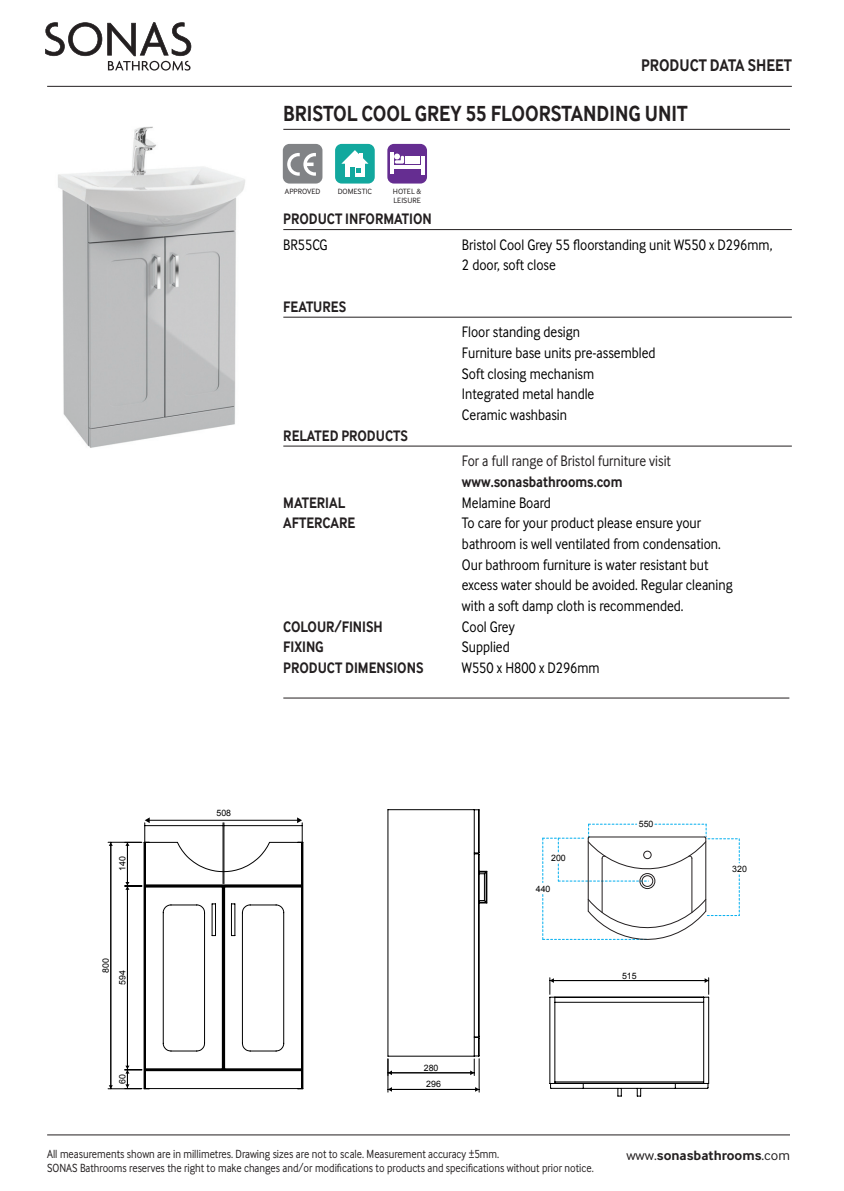
<style>
.page{position:relative;width:844px;height:1191px;background:#fff}
.page>*{position:absolute;margin:0;border:0;box-sizing:border-box;transform-origin:0 0}
.t1{font:700 22.75px "Inter Face Da Ma";color:#231f20;scale:.85 1}
.t2{font:700 17.5px "Inter Face Da Ma";color:#231f20;scale:.85 1}
.t3{font:15.75px/20.7px "Inter Face Da Ma";color:#000;scale:.85 1}
.t4{font:700 15.75px "Inter Face Da Ma";color:#231f20;scale:.85 1}
.t5{font:15.75px "Inter Face Da Ma";color:#231f20;scale:.85 1}
.t6{font:700 14px "Inter Face Da Ma";color:#231f20}
.t7{font:12.25px/14px "Inter Face Da Ma";color:#231f20;scale:.85 1}
.t8{font:8.75px/16.6px "Arial";color:#000}
.t9{font:7.88px/9.5px "Inter Face Da Ma";color:#231f20}
.s1{font-weight:400}
</style>
<div class="page">
<div style="left:283px;top:144px;width:39px;height:39px;background:#818386;border-radius:7px"></div>
<svg style="left:287px;top:153px;width:29px;height:23px"></svg>
<div style="left:335px;top:144px;width:39px;height:39px;background:#12a89e;border-radius:7px"></div>
<svg style="left:345px;top:172px;width:20px;height:5px"></svg>
<div style="left:349px;top:168px;width:5px;height:9px;background:#12a89e"></div>
<svg style="left:341px;top:150px;width:27px;height:22px"></svg>
<div style="left:387px;top:144px;width:40px;height:39px;background:#652d91;border-radius:7px"></div>
<div style="left:405px;top:156px;width:15px;height:8px;background:#fff"></div>
<hr style="left:393px;top:165px;width:28px;height:4px;background:#fff">
<hr style="left:390px;top:152px;width:3px;height:22px;background:#fff">
<hr style="left:421px;top:156px;width:3px;height:19px;background:#fff">
<svg style="left:394px;top:154px;width:10px;height:9px"></svg>
<hr style="left:47px;top:86px;width:744px;height:1px;background:#231f20">
<hr style="left:47px;top:1134px;width:742px;height:1px;background:#231f20">
<svg style="left:45px;top:22px;width:146px;height:49px"></svg>
<hr style="left:283px;top:129px;width:506px;height:1px;background:#231f20">
<hr style="left:144px;top:823px;width:1px;height:60px;background:#000">
<hr style="left:145px;top:825px;width:78px;height:1px;background:#000">
<hr style="left:223px;top:823px;width:1px;height:60px;background:#000">
<hr style="left:302px;top:823px;width:1px;height:60px;background:#000">
<hr style="left:224px;top:825px;width:78px;height:1px;background:#000">
<hr style="left:108px;top:842px;width:33px;height:1px;background:#000">
<hr style="left:108px;top:1088px;width:33px;height:1px;background:#000">
<hr style="left:387px;top:1059px;width:1px;height:33px;background:#000">
<hr style="left:478px;top:1058px;width:1px;height:34px;background:#000">
<svg style="left:387px;top:809px;width:100px;height:266px"></svg>
<svg style="left:549px;top:977px;width:160px;height:119px"></svg>
<hr style="left:391px;top:1089px;width:84px;height:1px;background:#000">
<svg style="left:475px;top:1087px;width:4px;height:4px"></svg>
<svg style="left:388px;top:1087px;width:4px;height:4px"></svg>
<hr style="left:110px;top:845px;width:1px;height:240px;background:#000">
<svg style="left:125px;top:841px;width:178px;height:248px"></svg>
<hr style="left:149px;top:820px;width:149px;height:1px;background:#000">
<svg style="left:297px;top:817px;width:5px;height:6px"></svg>
<svg style="left:145px;top:817px;width:5px;height:6px"></svg>
<svg style="left:542px;top:824px;width:197px;height:116px"></svg>
<hr style="left:587px;top:838px;width:1px;height:73px;background:#231f20">
<hr style="left:589px;top:836px;width:115px;height:1px;background:#231f20">
<hr style="left:705px;top:838px;width:1px;height:73px;background:#231f20">
<hr style="left:283px;top:229px;width:508px;height:1px;background:#231f20">
<hr style="left:283px;top:317px;width:508px;height:1px;background:#231f20">
<hr style="left:283px;top:445px;width:508px;height:1px;background:#231f20">
<img style="left:58px;top:126px;width:187px;height:322px">
<hr style="left:283px;top:697px;width:506px;height:1px;background:#231f20">
<p class="t2" style="left:641px;top:55px;width:179px">PRODUCT DATA SHEET</p>
<p class="t1" style="left:283px;top:101px;width:477px">BRISTOL COOL GREY 55 FLOORSTANDING UNIT</p>
<p class="t9" style="left:285px;top:186px;width:37px">APPROVED</p>
<p class="t9" style="left:293px;top:186px;width:30px">HOTEL &amp;</p>
<p class="t9" style="left:337px;top:186px;width:36px">DOMESTIC</p>
<p class="t9" style="left:390px;top:186px;width:25px">HTM64</p>
<p class="t9" style="left:295px;top:186px;width:37px">APPROVED</p>
<p class="t9" style="left:336px;top:186px;width:28px">SPECIAL</p>
<p class="t9" style="left:346px;top:186px;width:28px">SPECIAL</p>
<p class="t9" style="left:382px;top:186px;width:30px">HOTEL &amp;<br>LEISURE</p>
<p class="t9" style="left:393px;top:186px;width:30px">HOTEL &amp;<br>LEISURE</p>
<p class="t8" style="left:114px;top:871px;width:16px;rotate:-90deg">140</p>
<p class="t8" style="left:98px;top:972px;width:16px;rotate:-90deg">800</p>
<p class="t8" style="left:114px;top:985px;width:16px;rotate:-90deg">594</p>
<p class="t8" style="left:114px;top:1084px;width:11px;rotate:-90deg">60</p>
<p class="t4" style="left:283px;top:210px;width:176px">PRODUCT INFORMATION</p>
<p class="t3" style="left:283px;top:234px;width:53px">BR55CG</p>
<p class="t3" style="left:462px;top:234px;width:367px">Bristol Cool Grey 55 floorstanding unit W550 x D296mm,<br>2 door, soft close</p>
<p class="t4" style="left:283px;top:297px;width:75px">FEATURES</p>
<p class="t3" style="left:462px;top:322px;width:140px">Floor standing design</p>
<p class="t3" style="left:462px;top:342px;width:229px">Furniture base units pre-assembled</p>
<p class="t3" style="left:462px;top:363px;width:157px">Soft closing mechanism</p>
<p class="t3" style="left:462px;top:384px;width:157px">Integrated metal handle</p>
<p class="t3" style="left:462px;top:404px;width:125px">Ceramic washbasin</p>
<p class="t4" style="left:283px;top:426px;width:148px">RELATED PRODUCTS</p>
<p class="t5" style="left:462px;top:452px;width:247px">For a full range of Bristol furniture visit</p>
<p class="t4" style="left:462px;top:472px;width:190px">www.sonasbathrooms.com</p>
<p class="t4" style="left:283px;top:493px;width:74px">MATERIAL</p>
<p class="t3" style="left:462px;top:492px;width:106px">Melamine Board</p>
<p class="t4" style="left:283px;top:514px;width:86px">AFTERCARE</p>
<p class="t3" style="left:462px;top:512px;width:283px">To care for your product please ensure your</p>
<p class="t3" style="left:462px;top:533px;width:306px">bathroom is well ventilated from condensation.</p>
<p class="t3" style="left:462px;top:554px;width:291px">Our bathroom furniture is water resistant but</p>
<p class="t3" style="left:462px;top:574px;width:320px">excess water should be avoided. Regular cleaning</p>
<p class="t3" style="left:462px;top:595px;width:262px">with a soft damp cloth is recommended.</p>
<p class="t4" style="left:283px;top:617px;width:118px">COLOUR/FINISH</p>
<p class="t3" style="left:462px;top:616px;width:64px">Cool Grey</p>
<p class="t4" style="left:283px;top:638px;width:49px">FIXING</p>
<p class="t3" style="left:462px;top:636px;width:58px">Supplied</p>
<p class="t4" style="left:283px;top:658px;width:166px">PRODUCT DIMENSIONS</p>
<p class="t3" style="left:462px;top:657px;width:163px">W550 x H800 x D296mm</p>
<p class="t8" style="left:216px;top:804px;width:16px">508</p>
<p class="t8" style="left:423px;top:1059px;width:19px">280<br>296</p>
<p class="t8" style="left:551px;top:850px;width:16px">200</p>
<p class="t8" style="left:535px;top:880px;width:16px">440</p>
<p class="t8" style="left:638px;top:816px;width:16px">550</p>
<p class="t8" style="left:622px;top:967px;width:16px">515</p>
<p class="t8" style="left:732px;top:860px;width:16px">320</p>
<p class="t7" style="left:47px;top:1147px;width:644px">All measurements shown are in millimetres. Drawing sizes are not to scale. Measurement accuracy ±5mm.<br>SONAS Bathrooms reserves the right to make changes and/or modifications to products and specifications without prior notice.</p>
<p class="t6" style="left:626px;top:1147px;width:165px"><span class="s1">www.</span>sonasbathrooms<span class="s1">.com</span></p>
</div>
